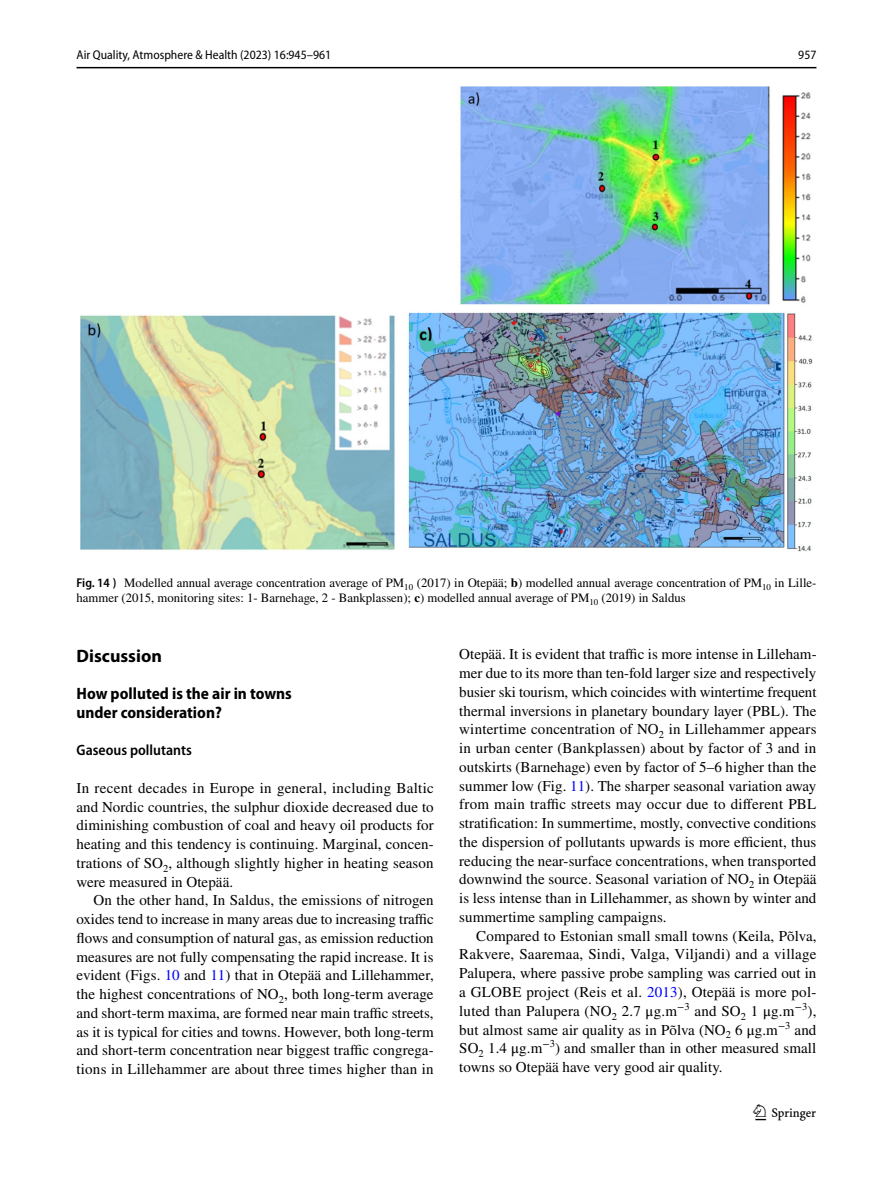
<style>
.page{position:relative;width:893px;height:1187px;background:#fff}
.page>*{position:absolute;margin:0;border:0;box-sizing:border-box;transform-origin:0 0}
.t1{font:22.5px "Springnew Regular 3";color:#000}
.t2{font:700 18px "Myriad Pro";color:#000}
.t3{font:700 semi-condensed 16.5px/18.8px "Myriad Pro";color:#000}
.t4{font:15px/18.8px "STIX";letter-spacing:.005em;color:#000;text-align:justify}
.t5{font:600 semi-condensed 15px "Myriad Pro";color:#000}
.t6{font:12.75px/15px "STIX";color:#000}
.t7{font:semi-condensed 12.75px "Myriad Pro";color:#000}
.s1{font-family:"Myriad Pro";font-weight:600;font-stretch:semi-condensed}
.s2{font-weight:700}
.s3{color:#00f}
</style>
<div class="page">
<hr style="left:77px;top:67px;width:739px;height:1px;background:#000">
<img style="left:81px;top:87px;width:731px;height:464px">
<p class="t7" style="left:77px;top:48px;width:256px">Air Quality, Atmosphere &amp; Health (2023) 16:945–961</p>
<p class="t7" style="left:798px;top:48px;width:20px">957</p>
<p class="t6" style="left:77px;top:576px;width:741px"><span class="s1">Fig. 14 )</span> Modelled annual average concentration average of PM<sub>10</sub> (2017) in Otepää; <span class="s2">b</span>) modelled annual average concentration of PM<sub>10</sub> in Lille&shy;hammer (2015, monitoring sites: 1- Barnehage, 2 - Bankplassen); <span class="s2">c</span>) modelled annual average of PM<sub>10</sub> (2019) in Saldus</p>
<p class="t2" style="left:77px;top:643px;width:87px">Discussion</p>
<p class="t3" style="left:77px;top:684px;width:217px">How polluted is the air in towns under consideration?</p>
<p class="t5" style="left:77px;top:742px;width:117px">Gaseous pollutants</p>
<p class="t4" style="left:77px;top:779px;width:359px">In recent decades in Europe in general, including Baltic and Nordic countries, the sulphur dioxide decreased due to diminishing combustion of coal and heavy oil products for heating and this tendency is continuing. Marginal, concen&shy;trations of SO<sub>2</sub>, although slightly higher in heating season were measured in Otepää.</p>
<p class="t4" style="left:77px;top:891px;width:359px;text-indent:17px">On the other hand, In Saldus, the emissions of nitrogen oxides tend to increase in many areas due to increasing traffic flows and consumption of natural gas, as emission reduction measures are not fully compensating the rapid increase. It is evident (Figs. <span class="s3">10</span> and <span class="s3">11</span>) that in Otepää and Lillehammer, the highest concentrations of NO<sub>2</sub>, both long-term average and short-term maxima, are formed near main traffic streets, as it is typical for cities and towns. However, both long-term and short-term concentration near biggest traffic congrega&shy;tions in Lillehammer are about three times higher than in</p>
<p class="t4" style="left:459px;top:646px;width:359px">Otepää. It is evident that traffic is more intense in Lilleham&shy;mer due to its more than ten-fold larger size and respectively busier ski tourism, which coincides with wintertime frequent thermal inversions in planetary boundary layer (PBL). The wintertime concentration of NO<sub>2</sub> in Lillehammer appears in urban center (Bankplassen) about by factor of 3 and in outskirts (Barnehage) even by factor of 5–6 higher than the summer low (Fig. <span class="s3">11</span>). The sharper seasonal variation away from main traffic streets may occur due to different PBL stratification: In summertime, mostly, convective conditions the dispersion of pollutants upwards is more efficient, thus reducing the near-surface concentrations, when transported downwind the source. Seasonal variation of NO<sub>2</sub> in Otepää is less intense than in Lillehammer, as shown by winter and summertime sampling campaigns.</p>
<p class="t4" style="left:459px;top:927px;width:359px;text-indent:17px">Compared to Estonian small small towns (Keila, Põlva, Rakvere, Saaremaa, Sindi, Valga, Viljandi) and a village Palupera, where passive probe sampling was carried out in a GLOBE project (Reis et al. <span class="s3">2013</span>), Otepää is more pol&shy;luted than Palupera (NO<sub>2</sub> 2.7 μg.m<sup>−3</sup> and SO<sub>2</sub> 1 μg.m<sup>−3</sup>), but almost same air quality as in Põlva (NO<sub>2</sub> 6 μg.m<sup>−3</sup> and SO<sub>2</sub> 1.4 μg.m<sup>−3</sup>) and smaller than in other measured small towns so Otepää have very good air quality.</p>
<h1 class="t1" style="left:755px;top:1104px;width:62px">1 3</h1>
</div>
